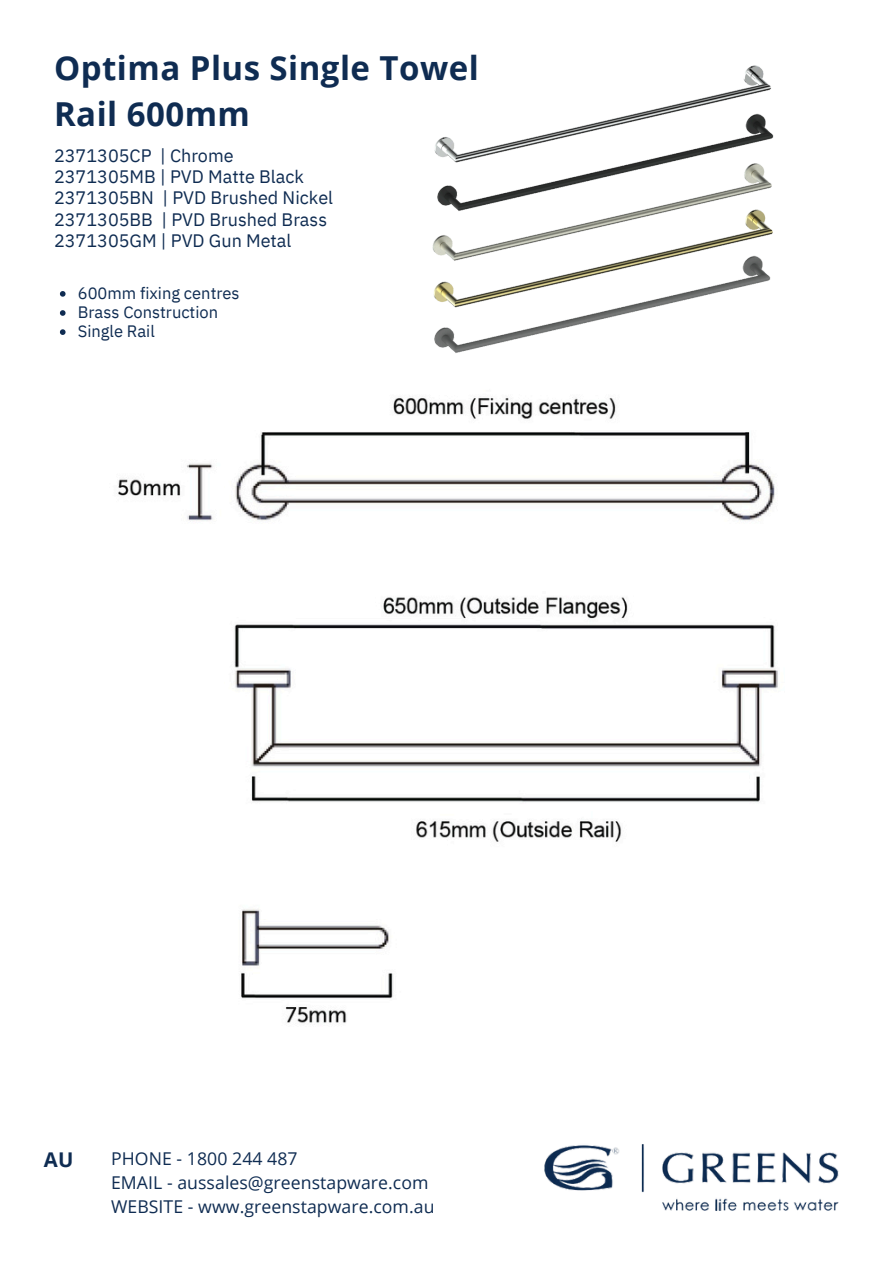
<style>
.page{position:relative;width:894px;height:1264px;background:#fff}
.page>*{position:absolute;margin:0;border:0;box-sizing:border-box;transform-origin:0 0}
.t1{font:700 33px/46.2px "Open Sans";letter-spacing:.015em;color:#0f2c52}
.t2{font:700 20.25px "Open Sans";color:#0f2c52}
.t3{font:18px/21.3px "IBM Plex Sans";color:#0f2c52}
.t4{font:17.7px "Open Sans";letter-spacing:.005em;color:#0f2c52}
.t5{font:16.5px "IBM Plex Sans";color:#0f2c52}
</style>
<div class="page">
<img style="left:118px;top:396px;width:660px;height:627px">
<img style="left:544px;top:1144px;width:295px;height:67px">
<img style="left:677px;top:65px;width:94px;height:39px">
<img style="left:434px;top:104px;width:340px;height:96px">
<img style="left:432px;top:200px;width:341px;height:47px">
<img style="left:432px;top:247px;width:339px;height:106px">
<svg style="left:60px;top:291px;width:5px;height:6px"></svg>
<svg style="left:60px;top:310px;width:5px;height:6px"></svg>
<svg style="left:60px;top:329px;width:5px;height:6px"></svg>
<p class="t1" style="left:54px;top:44px;width:426px">Optima Plus Single Towel<br>Rail 600mm</p>
<p class="t3" style="left:54px;top:144px;width:181px">2371305CP | Chrome</p>
<p class="t3" style="left:54px;top:166px;width:280px">2371305MB | PVD Matte Black<br>2371305BN | PVD Brushed Nickel<br>2371305BB | PVD Brushed Brass<br>2371305GM | PVD Gun Metal</p>
<p class="t5" style="left:78px;top:282px;width:163px">600mm fixing centres</p>
<p class="t5" style="left:78px;top:301px;width:142px">Brass Construction</p>
<p class="t5" style="left:78px;top:320px;width:79px">Single Rail</p>
<p class="t2" style="left:44px;top:1145px;width:31px">AU</p>
<h1 class="t4" style="left:111px;top:1146px;width:188px">PHONE - 1800 244 487</h1>
<p class="t4" style="left:111px;top:1170px;width:319px">EMAIL - aussales@greenstapware.com</p>
<p class="t4" style="left:111px;top:1193px;width:325px">WEBSITE - www.greenstapware.com.au</p>
</div>
